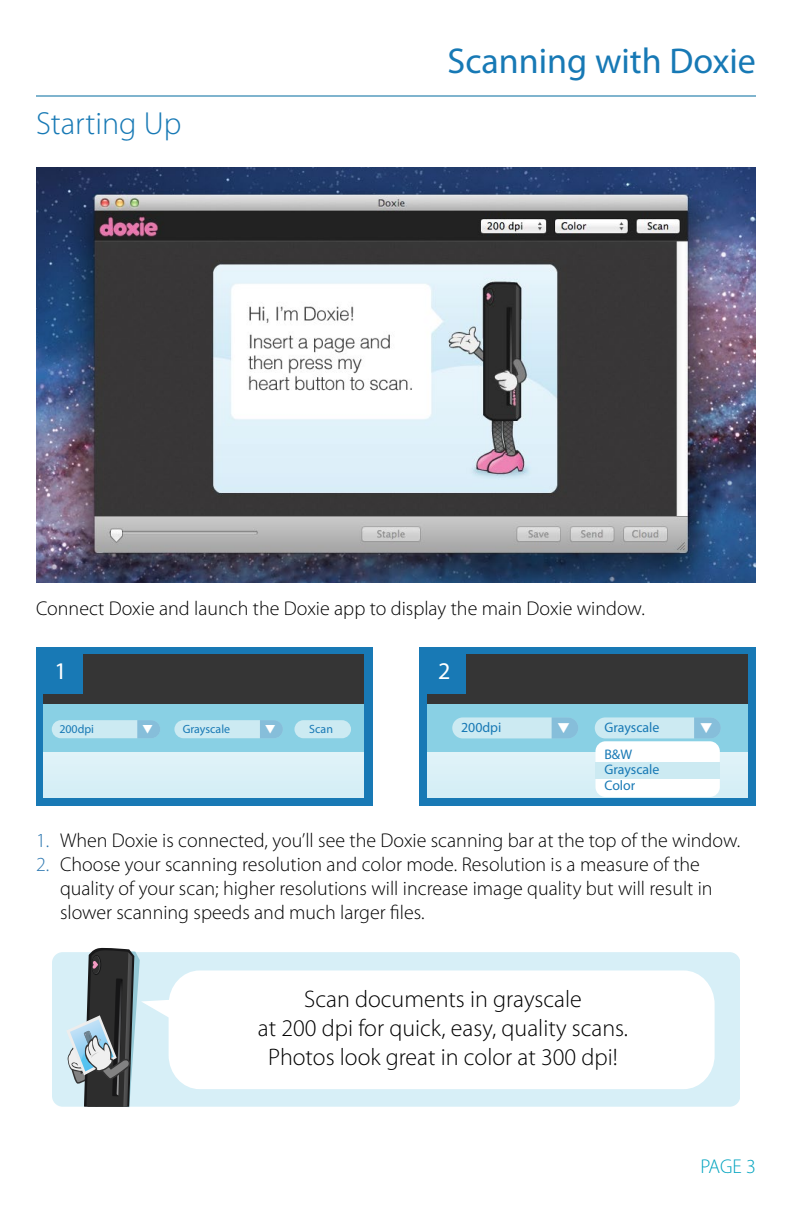
<style>
.page{position:relative;width:792px;height:1224px;background:#fff}
.page>*{position:absolute;margin:0;border:0;box-sizing:border-box;transform-origin:0 0}
.t1{font:36px "Myriad Pro";color:#1779b5}
.t2{font:300 32px "Myriad Pro";color:#1779b5}
.t3{font:300 24px/28.8px "Myriad Pro";color:#000;text-align:center}
.t4{font:24px "Myriad Pro";color:#fff}
.t5{font:300 20px/24px "Myriad Pro";color:#000}
.t6{font:300 20px "Myriad Pro";color:#00a3bf}
.t7{font:13.8px/15.4px "Myriad Pro";color:#1879b5}
.t8{font:12px "Myriad Pro";color:#1879b5}
.s1{color:#2c77b0}
</style>
<div class="page">
<div style="left:36px;top:647px;width:336px;height:158px;background:#1879b5"></div>
<div style="left:44px;top:654px;width:320px;height:144px;background:#daf0f7"></div>
<div style="left:44px;top:654px;width:320px;height:98px;background:#89d0e4"></div>
<div style="left:44px;top:654px;width:320px;height:50px;background:#353535"></div>
<div style="left:36px;top:647px;width:47px;height:46px;background:#1879b5"></div>
<div style="left:52px;top:720px;width:108px;height:18px;background:#cceaf2;border-radius:9px"></div>
<div style="left:174px;top:720px;width:109px;height:18px;background:#cceaf2;border-radius:9px"></div>
<div style="left:294px;top:720px;width:57px;height:18px;background:#cceaf2;border-radius:9px"></div>
<div style="left:420px;top:647px;width:336px;height:158px;background:#1879b5"></div>
<div style="left:427px;top:654px;width:320px;height:144px;background:#daf0f7"></div>
<div style="left:427px;top:654px;width:320px;height:98px;background:#89d0e4"></div>
<div style="left:427px;top:654px;width:320px;height:50px;background:#353535"></div>
<div style="left:420px;top:647px;width:46px;height:46px;background:#1879b5"></div>
<div style="left:452px;top:717px;width:126px;height:21px;background:#cceaf2;border-radius:10px"></div>
<div style="left:595px;top:717px;width:126px;height:21px;background:#cceaf2;border-radius:10px"></div>
<div style="left:595px;top:741px;width:125px;height:56px;background:#fff;border-radius:10px"></div>
<div style="left:596px;top:762px;width:124px;height:16px;background:#cceaf2"></div>
<div style="left:52px;top:952px;width:688px;height:155px;background:#d7eff7;border-radius:11px"></div>
<div style="left:169px;top:970px;width:546px;height:119px;background:#fff;border-radius:32px"></div>
<svg style="left:66px;top:947px;width:113px;height:161px"></svg>
<hr style="left:36px;top:96px;width:720px;height:1px;background:#006a9f">
<img style="left:36px;top:168px;width:720px;height:415px">
<svg style="left:137px;top:720px;width:23px;height:18px"></svg>
<svg style="left:260px;top:720px;width:23px;height:18px"></svg>
<svg style="left:552px;top:717px;width:26px;height:21px"></svg>
<svg style="left:694px;top:717px;width:27px;height:21px"></svg>
<h2 class="t2" style="left:36px;top:104px;width:147px">Starting Up</h2>
<h1 class="t1" style="left:447px;top:39px;width:310px">Scanning with Doxie</h1>
<p class="t5" style="left:36px;top:597px;width:610px">Connect Doxie and launch the Doxie app to display the main Doxie window.</p>
<p class="t4" style="left:55px;top:656px;width:14px">1</p>
<p class="t8" style="left:59px;top:721px;width:36px">200dpi</p>
<p class="t8" style="left:183px;top:721px;width:49px">Grayscale</p>
<p class="t8" style="left:309px;top:721px;width:25px">Scan</p>
<p class="t4" style="left:438px;top:656px;width:14px">2</p>
<p class="t7" style="left:461px;top:720px;width:42px">200dpi</p>
<p class="t7" style="left:604px;top:720px;width:57px">Grayscale</p>
<p class="t7" style="left:604px;top:746px;width:57px">B&amp;W<br>Grayscale<br>Color</p>
<p class="t5" style="left:36px;top:829px;width:706px"><span class="s1">1.</span> When Doxie is connected, you’ll see the Doxie scanning bar at the top of the window.</p>
<p class="t5" style="left:60px;top:853px;width:654px;text-indent:-24px"><span class="s1">2.</span> Choose your scanning resolution and color mode. Resolution is a measure of the quality of your scan; higher resolutions will increase image quality but will result in slower scanning speeds and much larger files.</p>
<p class="t3" style="left:258px;top:985px;width:372px">Scan documents in grayscale<br>at 200 dpi for quick, easy, quality scans.<br>Photos look great in color at 300 dpi!</p>
<p class="t6" style="left:700px;top:1154px;width:57px">PAGE 3</p>
</div>
